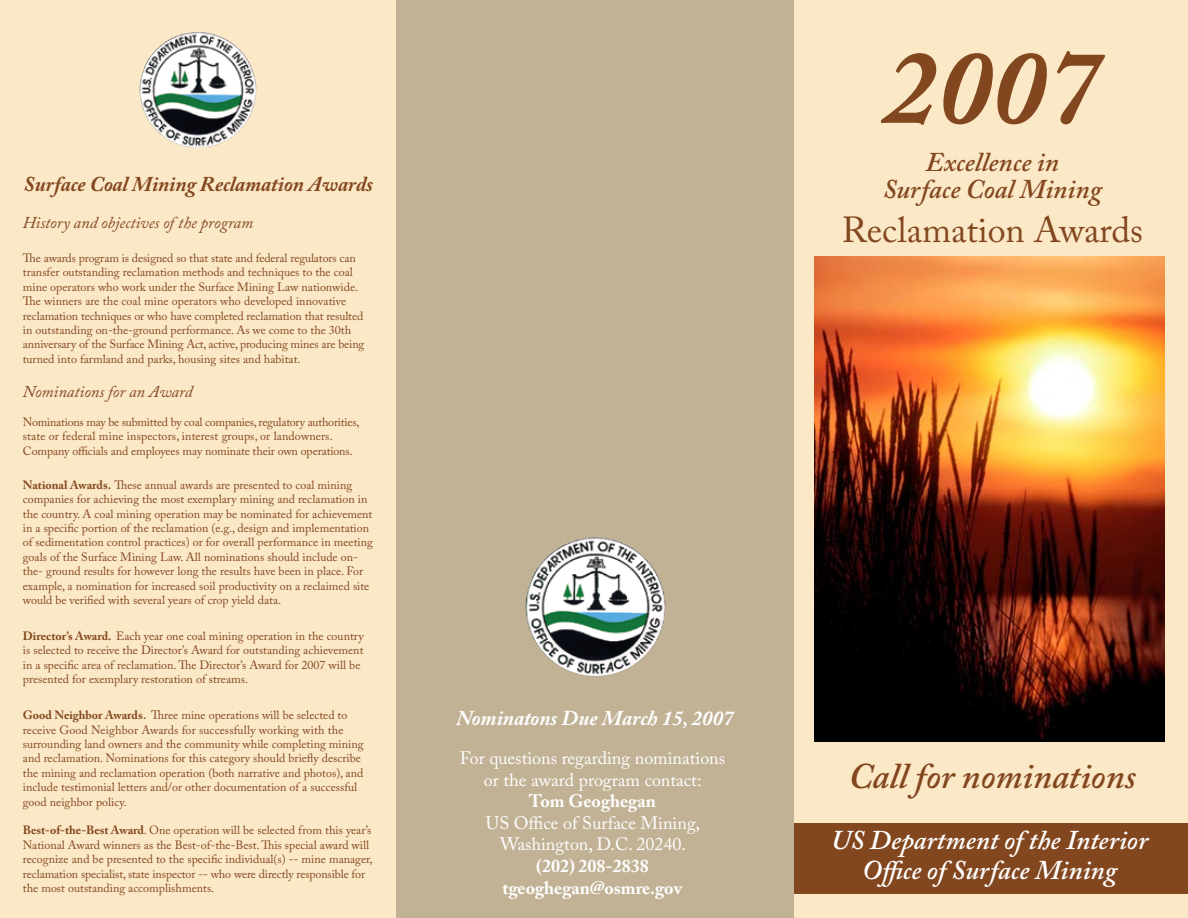
<style>
.page{position:relative;width:1188px;height:918px;background:#fbe8c7}
.page>*{position:absolute;margin:0;border:0;box-sizing:border-box;transform-origin:0 0}
.t1{font:italic 700 108px "Adobe Caslon Pro";color:#83471f}
.t2{font:italic 600 36px "Adobe Caslon Pro";color:#83471f}
.t3{font:36px "Adobe Caslon Pro";color:#83471f}
.t4{font:italic 600 27px/30px "Adobe Caslon Pro";color:#fff;text-align:center}
.t5{font:italic 600 27px/27px "Adobe Caslon Pro";color:#83471f;text-align:center}
.t6{font:italic 700 21px "Adobe Caslon Pro";letter-spacing:-.005em;color:#83471f}
.t7{font:italic 700 21px "Adobe Caslon Pro";color:#fff}
.t8{font:18px/21.6px "Adobe Caslon Pro";color:#fff;text-align:center}
.t9{font:700 18px/21.6px "Adobe Caslon Pro";color:#fff;text-align:center}
.t10{font:italic 16.5px "Adobe Caslon Pro";color:#83471f}
.t11{font:12px/14.4px "Adobe Caslon Pro";color:#83471f}
.s1{font-weight:700}
.s2{font-family:"Garamond";font-size:18px}
</style>
<div class="page">
<div style="left:792px;top:824px;width:396px;height:70px;background:#83471f"></div>
<div style="left:396px;top:0;width:398px;height:918px;background:#c1b295"></div>
<img style="left:139px;top:49px;width:117px;height:99px">
<img style="left:525px;top:558px;width:140px;height:118px">
<img style="left:815px;top:257px;width:349px;height:485px">
<h3 class="t6" style="left:24px;top:171px;width:351px">Surface Coal Mining Reclamation Awards</h3>
<h3 class="t10" style="left:23px;top:212px;width:232px">History and objectives of the program</h3>
<p class="t11" style="left:23px;top:251px;width:343px">The awards program is designed so that state and federal regulators can transfer outstanding reclamation methods and techniques to the coal mine operators who work under the Surface Mining Law nationwide.<br>The winners are the coal mine operators who developed innovative reclamation techniques or who have completed reclamation that resulted in outstanding on-the-ground performance. As we come to the 30th anniversary of the Surface Mining Act, active, producing mines are being turned into farmland and parks, housing sites and habitat.</p>
<h3 class="t10" style="left:23px;top:382px;width:171px">Nominations for an Award</h3>
<p class="t11" style="left:23px;top:414px;width:338px">Nominations may be submitted by coal companies, regulatory authorities, state or federal mine inspectors, interest groups, or landowners.<br>Company officials and employees may nominate their own operations.</p>
<p class="t11" style="left:23px;top:477px;width:352px"><span class="s1">National Awards.</span> These annual awards are presented to coal mining companies for achieving the most exemplary mining and reclamation in the country. A coal mining operation may be nominated for achievement in a specific portion of the reclamation (e.g., design and implementation of sedimentation control practices) or for overall performance in meeting goals of the Surface Mining Law. All nominations should include on&shy;the- ground results for however long the results have been in place. For example, a nomination for increased soil productivity on a reclaimed site would be verified with several years of crop yield data.</p>
<p class="t11" style="left:23px;top:629px;width:342px"><span class="s1">Director’s Award.</span> Each year one coal mining operation in the country is selected to receive the Director’s Award for outstanding achievement in a specific area of reclamation. The Director’s Award for 2007 will be presented for exemplary restoration of streams.</p>
<p class="t11" style="left:23px;top:708px;width:342px"><span class="s1">Good Neighbor Awards</span><span class="s2">.</span> Three mine operations will be selected to receive Good Neighbor Awards for successfully working with the surrounding land owners and the community while completing mining and reclamation. Nominations for this category should briefly describe the mining and reclamation operation (both narrative and photos), and include testimonial letters and/or other documentation of a successful good neighbor policy.</p>
<p class="t11" style="left:23px;top:823px;width:351px"><span class="s1">Best-of-the-Best Award</span>. One operation will be selected from this year’s National Award winners as the Best-of-the-Best. This special award will recognize and be presented to the specific individual(s) -- mine manager, reclamation specialist, state inspector -- who were directly responsible for the most outstanding accomplishments.</p>
<h3 class="t7" style="left:456px;top:705px;width:279px">Nominatons Due March 15, 2007</h3>
<h3 class="t8" style="left:460px;top:747px;width:267px">For questions regarding nominations or the award program contact:</h3>
<h3 class="t9" style="left:529px;top:790px;width:128px">Tom Geoghegan</h3>
<h3 class="t8" style="left:486px;top:812px;width:216px">US Office of Surface Mining,<br>Washington, D.C. 20240.</h3>
<h3 class="t9" style="left:503px;top:855px;width:181px">(202) 208-2838 tgeoghegan@osmre.gov</h3>
<h1 class="t1" style="left:884px;top:22px;width:217px">2007</h1>
<h3 class="t5" style="left:883px;top:148px;width:221px">Excellence in<br>Surface Coal Mining</h3>
<h2 class="t3" style="left:842px;top:209px;width:303px">Reclamation Awards</h2>
<h2 class="t2" style="left:849px;top:755px;width:289px">Call for nominations</h2>
<h3 class="t4" style="left:831px;top:825px;width:319px">US Department of the Interior<br>Office of Surface Mining</h3>
</div>
